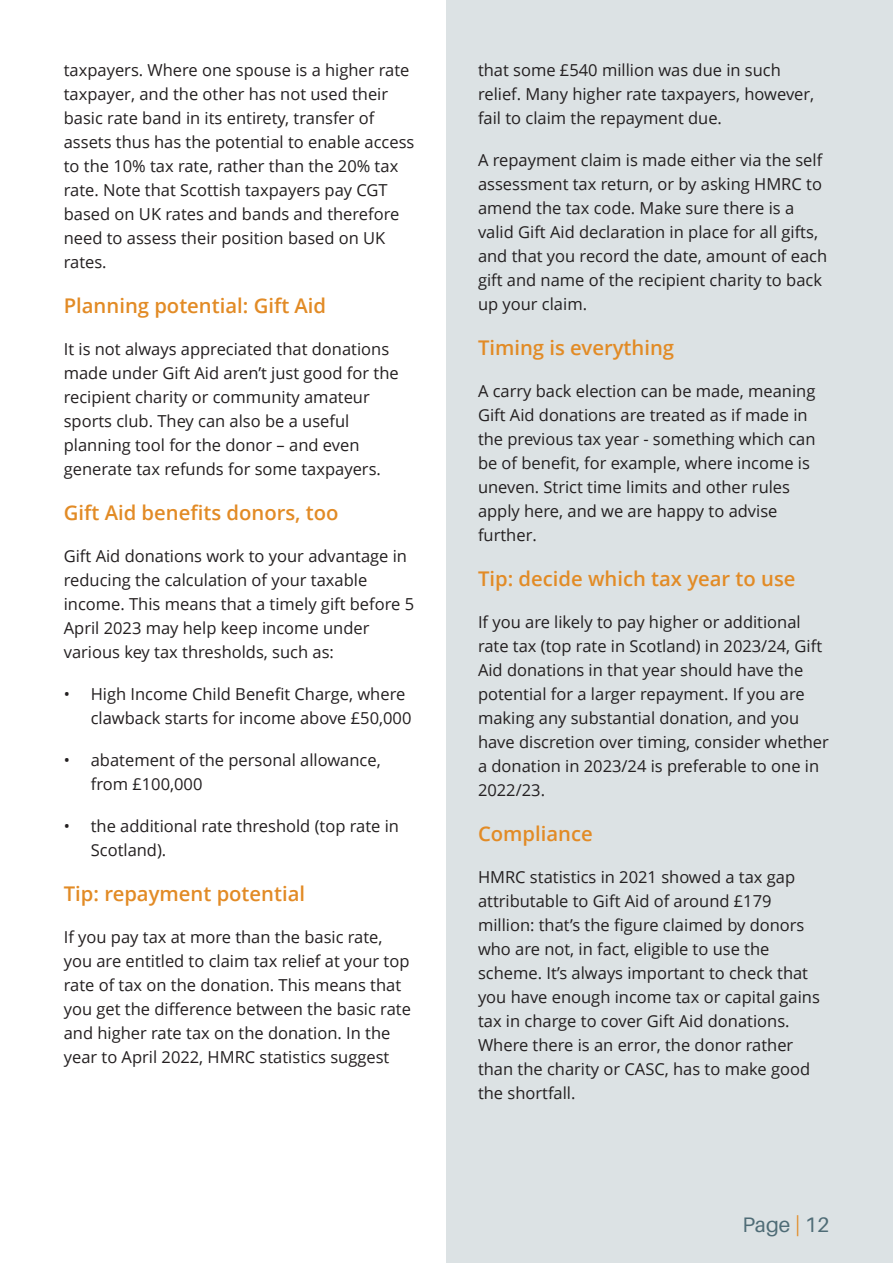
<style>
.page{position:relative;width:893px;height:1263px;background:#fff}
.page>*{position:absolute;margin:0;border:0;box-sizing:border-box;transform-origin:0 0}
.t1{font:21px "Aileron";color:#4f6c76}
.t2{font:600 20.25px "Open Sans";color:#e28b26}
.t3{font:16.5px/24px "Open Sans";color:#231f20}
.s1{color:#e28b26}
</style>
<div class="page">
<div style="left:446px;top:0;width:447px;height:1263px;background:#dce2e4"></div>
<p class="t3" style="left:64px;top:60px;width:352px">taxpayers. Where one spouse is a higher rate taxpayer, and the other has not used their basic rate band in its entirety, transfer of assets thus has the potential to enable access to the 10% tax rate, rather than the 20% tax rate. Note that Scottish taxpayers pay CGT based on UK rates and bands and therefore need to assess their position based on UK rates.</p>
<p class="t2" style="left:64px;top:298px;width:264px">Planning potential: Gift Aid</p>
<p class="t3" style="left:64px;top:339px;width:336px">It is not always appreciated that donations made under Gift Aid aren’t just good for the recipient charity or community amateur sports club. They can also be a useful planning tool for the donor – and even generate tax refunds for some taxpayers.</p>
<p class="t2" style="left:64px;top:505px;width:276px">Gift Aid benefits donors, too</p>
<p class="t3" style="left:64px;top:546px;width:352px">Gift Aid donations work to your advantage in reducing the calculation of your taxable income. This means that a timely gift before 5<br>April 2023 may help keep income under various key tax thresholds, such as:</p>
<p class="t3" style="left:91px;top:684px;width:322px;text-indent:-27px">• High Income Child Benefit Charge, where clawback starts for income above £50,000</p>
<p class="t3" style="left:91px;top:750px;width:291px;text-indent:-27px">• abatement of the personal allowance, from £100,000</p>
<p class="t3" style="left:91px;top:816px;width:310px;text-indent:-27px">• the additional rate threshold (top rate in<br>Scotland).</p>
<p class="t2" style="left:64px;top:886px;width:243px">Tip: repayment potential</p>
<p class="t3" style="left:64px;top:927px;width:349px">If you pay tax at more than the basic rate, you are entitled to claim tax relief at your top rate of tax on the donation. This means that you get the difference between the basic rate and higher rate tax on the donation. In the year to April 2022, HMRC statistics suggest</p>
<p class="t3" style="left:478px;top:60px;width:338px">that some £540 million was due in such relief. Many higher rate taxpayers, however, fail to claim the repayment due.</p>
<p class="t3" style="left:478px;top:150px;width:351px">A repayment claim is made either via the self assessment tax return, or by asking HMRC to amend the tax code. Make sure there is a valid Gift Aid declaration in place for all gifts, and that you record the date, amount of each gift and name of the recipient charity to back up your claim.</p>
<p class="t2" style="left:478px;top:340px;width:198px">Timing is everything</p>
<p class="t3" style="left:478px;top:381px;width:339px">A carry back election can be made, meaning Gift Aid donations are treated as if made in the previous tax year - something which can be of benefit, for example, where income is uneven. Strict time limits and other rules apply here, and we are happy to advise further.</p>
<p class="t2" style="left:478px;top:571px;width:319px">Tip: decide which tax year to use</p>
<p class="t3" style="left:478px;top:612px;width:352px">If you are likely to pay higher or additional rate tax (top rate in Scotland) in 2023/24, Gift Aid donations in that year should have the potential for a larger repayment. If you are making any substantial donation, and you have discretion over timing, consider whether a donation in 2023/24 is preferable to one in 2022/23.</p>
<p class="t2" style="left:478px;top:826px;width:116px">Compliance</p>
<p class="t3" style="left:478px;top:867px;width:343px">HMRC statistics in 2021 showed a tax gap attributable to Gift Aid of around £179 million: that’s the figure claimed by donors who are not, in fact, eligible to use the scheme. It’s always important to check that you have enough income tax or capital gains tax in charge to cover Gift Aid donations.<br>Where there is an error, the donor rather than the charity or CASC, has to make good the shortfall.</p>
<p class="t1" style="left:742px;top:1216px;width:88px">Page <span class="s1">|</span> 12</p>
</div>
